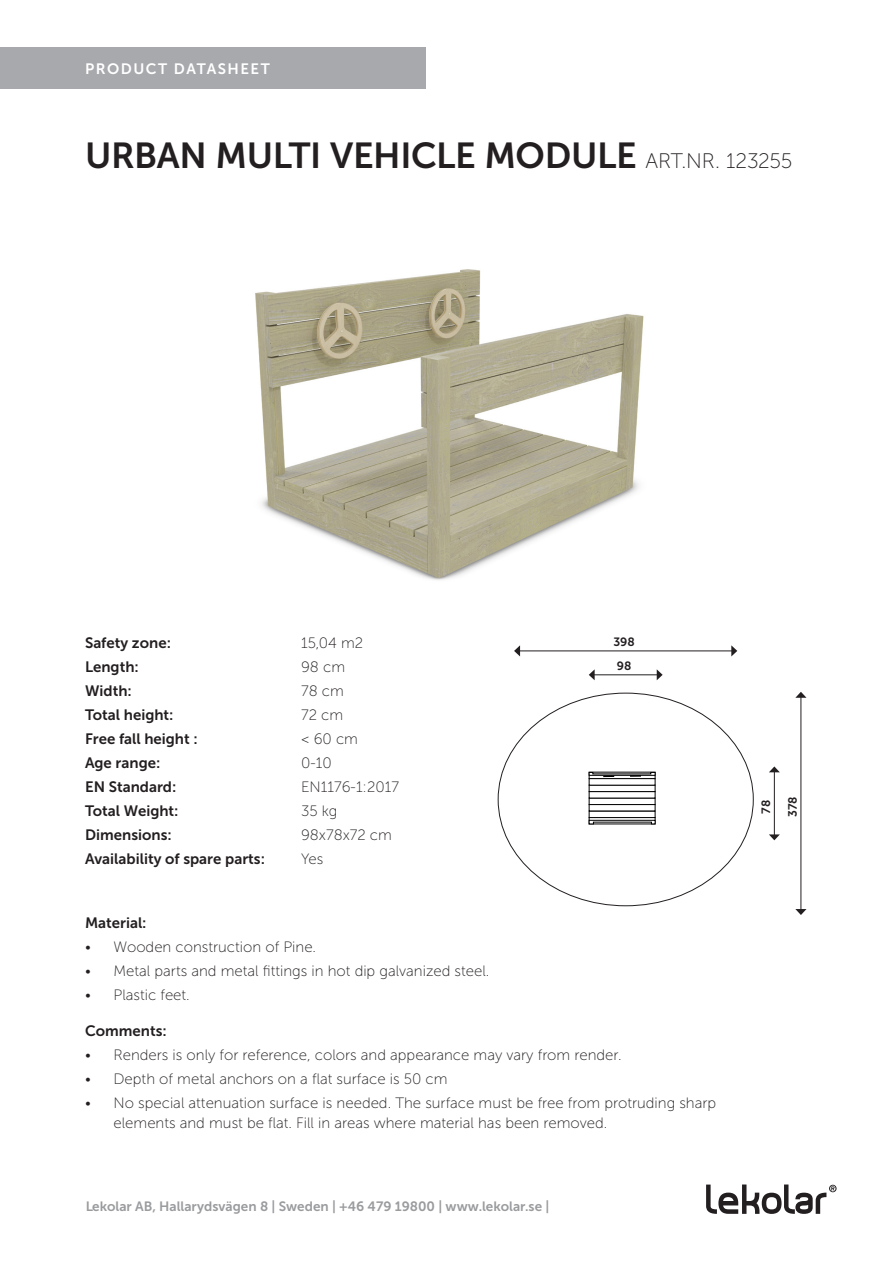
<style>
.page{position:relative;width:893px;height:1263px;background:#fff}
.page>*{position:absolute;margin:0;border:0;box-sizing:border-box;transform-origin:0 0}
.t1{font:36px "Museo Sans 700";letter-spacing:-.01em;color:#231f20}
.t2{font:15px/19.5px "Museo Sans 100";color:#231f20}
.t3{font:15px "Museo Sans 700";color:#231f20}
.t4{font:15px "Museo Sans 700";letter-spacing:.1em;color:#fff}
.t5{font:13.5px "Museo Sans 700";color:#808285}
.t6{font:12px "Museo Sans 700";color:#231f20}
.s1{font-family:"Museo Sans 100";font-size:21px}
</style>
<div class="page">
<div style="left:589px;top:817px;width:66px;height:7px;background:#e5e5e5"></div>
<div style="left:589px;top:811px;width:66px;height:7px;background:#fff;border:1px solid #000"></div>
<svg style="left:589px;top:804px;width:66px;height:7px"></svg>
<div style="left:589px;top:798px;width:66px;height:7px;background:#fff;border:1px solid #000"></div>
<svg style="left:589px;top:791px;width:66px;height:7px"></svg>
<div style="left:589px;top:785px;width:66px;height:7px;background:#fff;border:1px solid #000"></div>
<div style="left:589px;top:778px;width:66px;height:7px;background:#fff;border:1px solid #000"></div>
<svg style="left:588px;top:819px;width:68px;height:6px"></svg>
<svg style="left:588px;top:772px;width:68px;height:5px"></svg>
<div style="left:0;top:47px;width:425px;height:42px;background:#a8a9ad"></div>
<svg style="left:706px;top:1184px;width:131px;height:30px"></svg>
<img style="left:255px;top:269px;width:389px;height:311px">
<hr style="left:519px;top:650px;width:213px;height:1px;background:#231f20">
<svg style="left:514px;top:645px;width:6px;height:11px"></svg>
<svg style="left:731px;top:645px;width:6px;height:11px"></svg>
<hr style="left:594px;top:674px;width:64px;height:1px;background:#231f20">
<svg style="left:589px;top:669px;width:6px;height:11px"></svg>
<svg style="left:657px;top:669px;width:6px;height:11px"></svg>
<hr style="left:800px;top:697px;width:1px;height:213px;background:#231f20">
<svg style="left:795px;top:692px;width:11px;height:6px"></svg>
<svg style="left:795px;top:909px;width:11px;height:6px"></svg>
<hr style="left:774px;top:771px;width:1px;height:64px;background:#231f20">
<svg style="left:769px;top:766px;width:11px;height:6px"></svg>
<svg style="left:769px;top:834px;width:11px;height:6px"></svg>
<p class="t4" style="left:85px;top:60px;width:186px">PRODUCT DATASHEET</p>
<p class="t1" style="left:85px;top:135px;width:709px">URBAN MULTI VEHICLE MODULE <span class="s1">ART.NR. 123255</span></p>
<p class="t3" style="left:85px;top:635px;width:87px">Safety zone:</p>
<p class="t2" style="left:301px;top:633px;width:64px">15,04 m2</p>
<p class="t3" style="left:85px;top:659px;width:55px">Length:</p>
<p class="t2" style="left:301px;top:657px;width:46px">98 cm</p>
<p class="t3" style="left:85px;top:683px;width:48px">Width:</p>
<p class="t2" style="left:301px;top:681px;width:44px">78 cm</p>
<p class="t3" style="left:85px;top:707px;width:90px">Total height:</p>
<p class="t2" style="left:301px;top:705px;width:44px">72 cm</p>
<p class="t3" style="left:85px;top:731px;width:114px">Free fall height :</p>
<p class="t2" style="left:301px;top:729px;width:58px">&lt; 60 cm</p>
<p class="t3" style="left:85px;top:755px;width:77px">Age range:</p>
<p class="t2" style="left:301px;top:753px;width:32px">0-10</p>
<p class="t3" style="left:85px;top:779px;width:93px">EN Standard:</p>
<p class="t2" style="left:301px;top:777px;width:99px">EN1176-1:2017</p>
<p class="t3" style="left:85px;top:803px;width:95px">Total Weight:</p>
<p class="t2" style="left:301px;top:801px;width:38px">35 kg</p>
<p class="t3" style="left:85px;top:827px;width:88px">Dimensions:</p>
<p class="t2" style="left:301px;top:825px;width:92px">98x78x72 cm</p>
<p class="t3" style="left:85px;top:851px;width:181px">Availability of spare parts:</p>
<p class="t2" style="left:301px;top:849px;width:24px">Yes</p>
<p class="t6" style="left:613px;top:635px;width:23px">398</p>
<p class="t6" style="left:617px;top:659px;width:16px">98</p>
<p class="t3" style="left:85px;top:915px;width:63px">Material:</p>
<p class="t2" style="left:85px;top:938px;width:233px">• Wooden construction of Pine.</p>
<p class="t2" style="left:85px;top:962px;width:406px">• Metal parts and metal fittings in hot dip galvanized steel.</p>
<p class="t2" style="left:85px;top:986px;width:106px">• Plastic feet.</p>
<p class="t3" style="left:85px;top:1023px;width:83px">Comments:</p>
<p class="t2" style="left:85px;top:1046px;width:538px">• Renders is only for reference, colors and appearance may vary from render.</p>
<p class="t2" style="left:85px;top:1070px;width:364px">• Depth of metal anchors on a flat surface is 50 cm</p>
<p class="t2" style="left:114px;top:1094px;width:604px;text-indent:-28px">• No special attenuation surface is needed. The surface must be free from protruding sharp elements and must be flat. Fill in areas where material has been removed.</p>
<p class="t5" style="left:85px;top:1199px;width:466px">Lekolar AB, Hallarydsvägen 8 | Sweden | +46 479 19800 | www.lekolar.se |</p>
<p class="t6" style="left:759px;top:814px;width:15px;rotate:-90deg">78</p>
<p class="t6" style="left:786px;top:817px;width:22px;rotate:-90deg">378</p>
</div>
